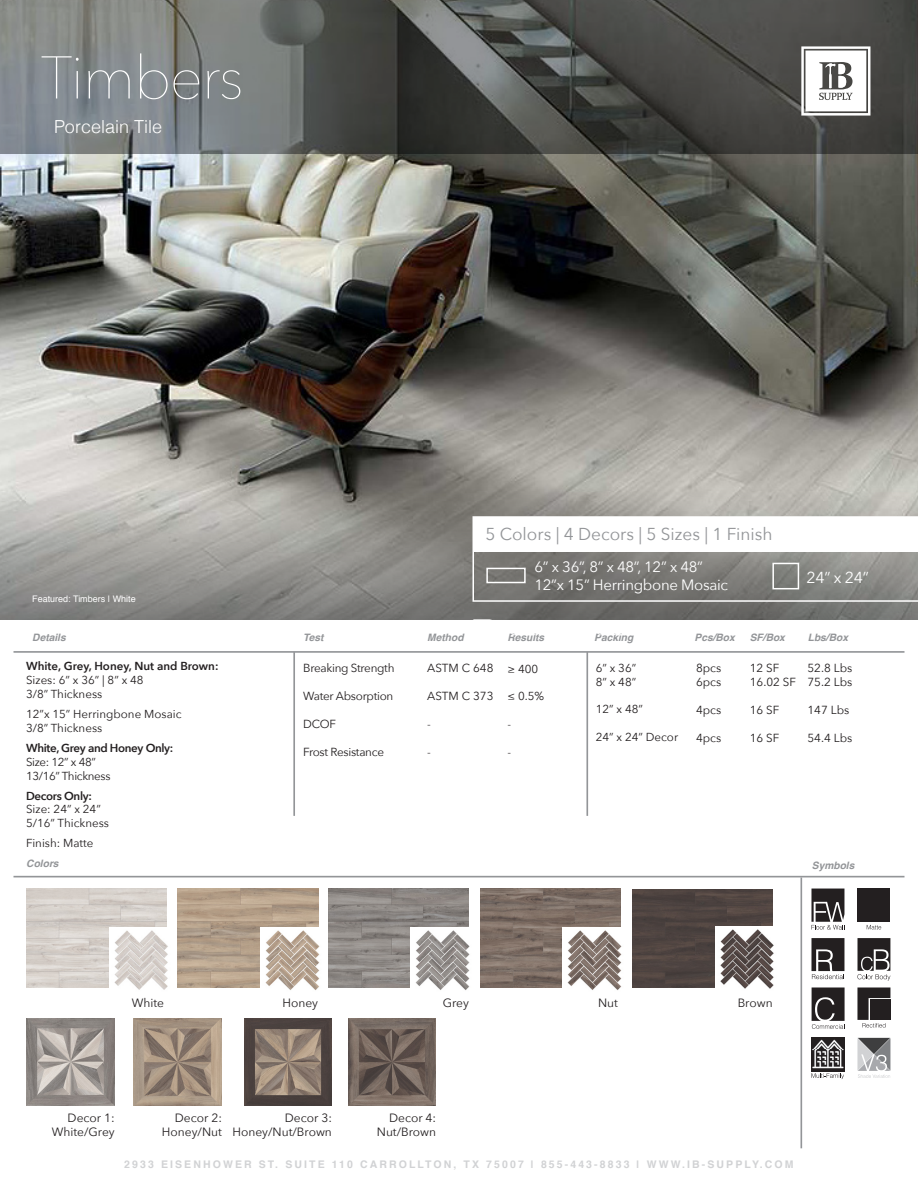
<style>
.page{position:relative;width:918px;height:1188px;background:#fff}
.page>*{position:absolute;margin:0;border:0;box-sizing:border-box;transform-origin:0 0}
.t1{font:200 59.55px "Avenir Next";letter-spacing:-.025em;color:#fff}
.t2{font:300 18px "Helvetica";color:#fff}
.Color_Text{font:17.25px "Avenir Next";color:#939598}
.Color_Text-2{font:15.9px "Avenir Next";color:#fff}
.Color_Text-3{font:15px "Avenir Next";letter-spacing:-.02em;color:#fff}
.COLOR_NAME{font:12px "Avenir Next";color:#231f20}
.t3{font:11.7px "Avenir Next";letter-spacing:-.02em;color:#231f20}
.t4{font:11.55px "Avenir Next";color:#231f20}
.t5{font:600 11.55px "Avenir Next";letter-spacing:-.03em;color:#231f20}
.t6{font:600 11.55px "Avenir Next";color:#231f20}
.t7{font:11.55px "Avenir Next";letter-spacing:-.03em;color:#231f20}
.t8{font:700 10.5px "Helvetica";letter-spacing:.2em;color:#d1d2d4}
.t9{font:italic 700 10.2px "Helvetica";color:#939598}
.captions{font:9px "Helvetica";color:#fff}
</style>
<div class="page">
<hr style="left:586px;top:652px;width:2px;height:164px;background:#939598">
<hr style="left:801px;top:877px;width:1px;height:271px;background:#939598">
<hr style="left:14px;top:651px;width:890px;height:2px;background:#939598">
<hr style="left:293px;top:652px;width:2px;height:164px;background:#939598">
<hr style="left:14px;top:876px;width:890px;height:1px;background:#939598">
<img style="left:0;top:154px;width:918px;height:333px">
<svg style="left:0;top:0;width:918px;height:154px;background:#5c5e5d"></svg>
<svg style="left:0;top:487px;width:918px;height:132px;background:#979692"></svg>
<svg style="left:801px;top:46px;width:69px;height:70px"></svg>
<img style="left:632px;top:889px;width:141px;height:99px">
<img style="left:178px;top:889px;width:140px;height:99px">
<img style="left:26px;top:889px;width:141px;height:99px">
<img style="left:26px;top:1018px;width:89px;height:87px">
<img style="left:133px;top:1018px;width:89px;height:87px">
<img style="left:109px;top:927px;width:59px;height:63px">
<img style="left:329px;top:889px;width:140px;height:99px">
<svg style="left:857px;top:1038px;width:33px;height:40px"></svg>
<img style="left:244px;top:1018px;width:87px;height:87px">
<img style="left:480px;top:889px;width:141px;height:99px">
<svg style="left:811px;top:889px;width:34px;height:41px"></svg>
<img style="left:348px;top:1018px;width:87px;height:87px">
<svg style="left:811px;top:938px;width:34px;height:41px"></svg>
<div style="left:857px;top:889px;width:33px;height:33px;background:#231f20"></div>
<svg style="left:867px;top:925px;width:14px;height:4px"></svg>
<svg style="left:812px;top:988px;width:33px;height:41px"></svg>
<svg style="left:811px;top:1073px;width:33px;height:6px"></svg>
<img style="left:811px;top:1038px;width:34px;height:34px">
<svg style="left:857px;top:938px;width:33px;height:43px"></svg>
<svg style="left:857px;top:988px;width:33px;height:40px"></svg>
<svg style="left:472px;top:516px;width:446px;height:86px"></svg>
<div style="left:486px;top:568px;width:40px;height:15px;border:2px solid #fff"></div>
<div style="left:772px;top:563px;width:27px;height:26px;border:2px solid #fff"></div>
<svg style="left:472px;top:619px;width:34px;height:1px"></svg>
<img style="left:716px;top:927px;width:58px;height:62px">
<img style="left:260px;top:927px;width:60px;height:63px">
<img style="left:410px;top:927px;width:60px;height:63px">
<img style="left:562px;top:927px;width:60px;height:63px">
<p class="t1" style="left:40px;top:28px;width:205px">Timbers</p>
<p class="t2" style="left:54px;top:111px;width:110px">Porcelain Tile</p>
<p class="captions" style="left:32px;top:592px;width:105px">Featured: Timbers | White</p>
<p class="Color_Text" style="left:486px;top:519px;width:289px">5 Colors | 4 Decors | 5 Sizes | 1 Finish</p>
<p class="Color_Text-3" style="left:535px;top:554px;width:170px">6” x 36”, 8” x 48”, 12” x 48”</p>
<p class="Color_Text-3" style="left:535px;top:572px;width:195px">12”x 15” Herringbone Mosaic</p>
<p class="Color_Text-2" style="left:807px;top:564px;width:64px">24” x 24”</p>
<p class="t9" style="left:32px;top:629px;width:35px">Details</p>
<p class="t9" style="left:303px;top:629px;width:22px">Test</p>
<p class="t9" style="left:427px;top:629px;width:38px">Method</p>
<p class="t9" style="left:507px;top:629px;width:38px">Results</p>
<p class="t9" style="left:594px;top:629px;width:41px">Packing</p>
<p class="t9" style="left:695px;top:629px;width:42px">Pcs/Box</p>
<p class="t9" style="left:750px;top:629px;width:37px">SF/Box</p>
<p class="t9" style="left:808px;top:629px;width:42px">Lbs/Box</p>
<p class="t6" style="left:26px;top:656px;width:194px">White, Grey, Honey, Nut and Brown:</p>
<p class="t4" style="left:26px;top:671px;width:119px">Sizes: 6” x 36” | 8” x 48</p>
<p class="t4" style="left:26px;top:684px;width:78px">3/8” Thickness</p>
<p class="t4" style="left:26px;top:704px;width:157px">12”x 15” Herringbone Mosaic</p>
<p class="t4" style="left:26px;top:718px;width:78px">3/8” Thickness</p>
<p class="t5" style="left:26px;top:738px;width:149px">White, Grey and Honey Only:</p>
<p class="t4" style="left:26px;top:752px;width:71px">Size: 12” x 48”</p>
<p class="t7" style="left:26px;top:766px;width:86px">13/16” Thickness</p>
<p class="t5" style="left:26px;top:786px;width:67px">Decors Only:</p>
<p class="t4" style="left:26px;top:800px;width:76px">Size: 24” x 24”</p>
<p class="t4" style="left:26px;top:814px;width:84px">5/16” Thickness</p>
<p class="t4" style="left:26px;top:833px;width:69px">Finish: Matte</p>
<p class="t3" style="left:303px;top:658px;width:93px">Breaking Strength</p>
<p class="t3" style="left:303px;top:686px;width:92px">Water Absorption</p>
<p class="t3" style="left:303px;top:714px;width:34px">DCOF</p>
<p class="t3" style="left:303px;top:742px;width:82px">Frost Resistance</p>
<p class="t3" style="left:427px;top:658px;width:68px">ASTM C 648</p>
<p class="t3" style="left:427px;top:686px;width:68px">ASTM C 373</p>
<p class="t3" style="left:427px;top:714px;width:5px">-</p>
<p class="t3" style="left:427px;top:742px;width:5px">-</p>
<p class="t4" style="left:507px;top:659px;width:32px">≥ 400</p>
<p class="t4" style="left:507px;top:687px;width:38px">≤ 0.5%</p>
<p class="t4" style="left:507px;top:714px;width:5px">-</p>
<p class="t4" style="left:507px;top:742px;width:5px">-</p>
<p class="t4" style="left:596px;top:658px;width:42px">6” x 36”</p>
<p class="t4" style="left:596px;top:672px;width:42px">8” x 48”</p>
<p class="t4" style="left:596px;top:700px;width:49px">12” x 48”</p>
<p class="t4" style="left:596px;top:727px;width:84px">24” x 24” Decor</p>
<p class="t3" style="left:696px;top:658px;width:27px">8pcs</p>
<p class="t3" style="left:696px;top:672px;width:27px">6pcs</p>
<p class="t3" style="left:696px;top:700px;width:27px">4pcs</p>
<p class="t3" style="left:696px;top:728px;width:27px">4pcs</p>
<p class="t3" style="left:750px;top:658px;width:31px">12 SF</p>
<p class="t3" style="left:750px;top:672px;width:48px">16.02 SF</p>
<p class="t3" style="left:750px;top:700px;width:31px">16 SF</p>
<p class="t3" style="left:750px;top:728px;width:31px">16 SF</p>
<p class="t3" style="left:808px;top:658px;width:46px">52.8 Lbs</p>
<p class="t3" style="left:808px;top:672px;width:46px">75.2 Lbs</p>
<p class="t3" style="left:808px;top:700px;width:43px">147 Lbs</p>
<p class="t3" style="left:808px;top:728px;width:46px">54.4 Lbs</p>
<p class="t9" style="left:26px;top:855px;width:34px">Colors</p>
<p class="t9" style="left:812px;top:857px;width:44px">Symbols</p>
<p class="COLOR_NAME" style="left:132px;top:993px;width:34px">White</p>
<p class="COLOR_NAME" style="left:443px;top:993px;width:28px">Grey</p>
<p class="COLOR_NAME" style="left:282px;top:993px;width:37px">Honey</p>
<p class="COLOR_NAME" style="left:598px;top:993px;width:21px">Nut</p>
<p class="COLOR_NAME" style="left:738px;top:993px;width:36px">Brown</p>
<p class="COLOR_NAME" style="left:68px;top:1108px;width:49px">Decor 1:</p>
<p class="COLOR_NAME" style="left:52px;top:1122px;width:64px">White/Grey</p>
<p class="COLOR_NAME" style="left:175px;top:1108px;width:49px">Decor 2:</p>
<p class="COLOR_NAME" style="left:162px;top:1122px;width:62px">Honey/Nut</p>
<p class="COLOR_NAME" style="left:285px;top:1108px;width:49px">Decor 3:</p>
<p class="COLOR_NAME" style="left:233px;top:1122px;width:101px">Honey/Nut/Brown</p>
<p class="COLOR_NAME" style="left:389px;top:1108px;width:49px">Decor 4:</p>
<p class="COLOR_NAME" style="left:377px;top:1122px;width:61px">Nut/Brown</p>
<p class="t8" style="left:124px;top:1156px;width:671px">2933 EISENHOWER ST. SUITE 110 CARROLLTON, TX 75007 | 855-443-8833 | WWW.IB-SUPPLY.COM</p>
</div>
